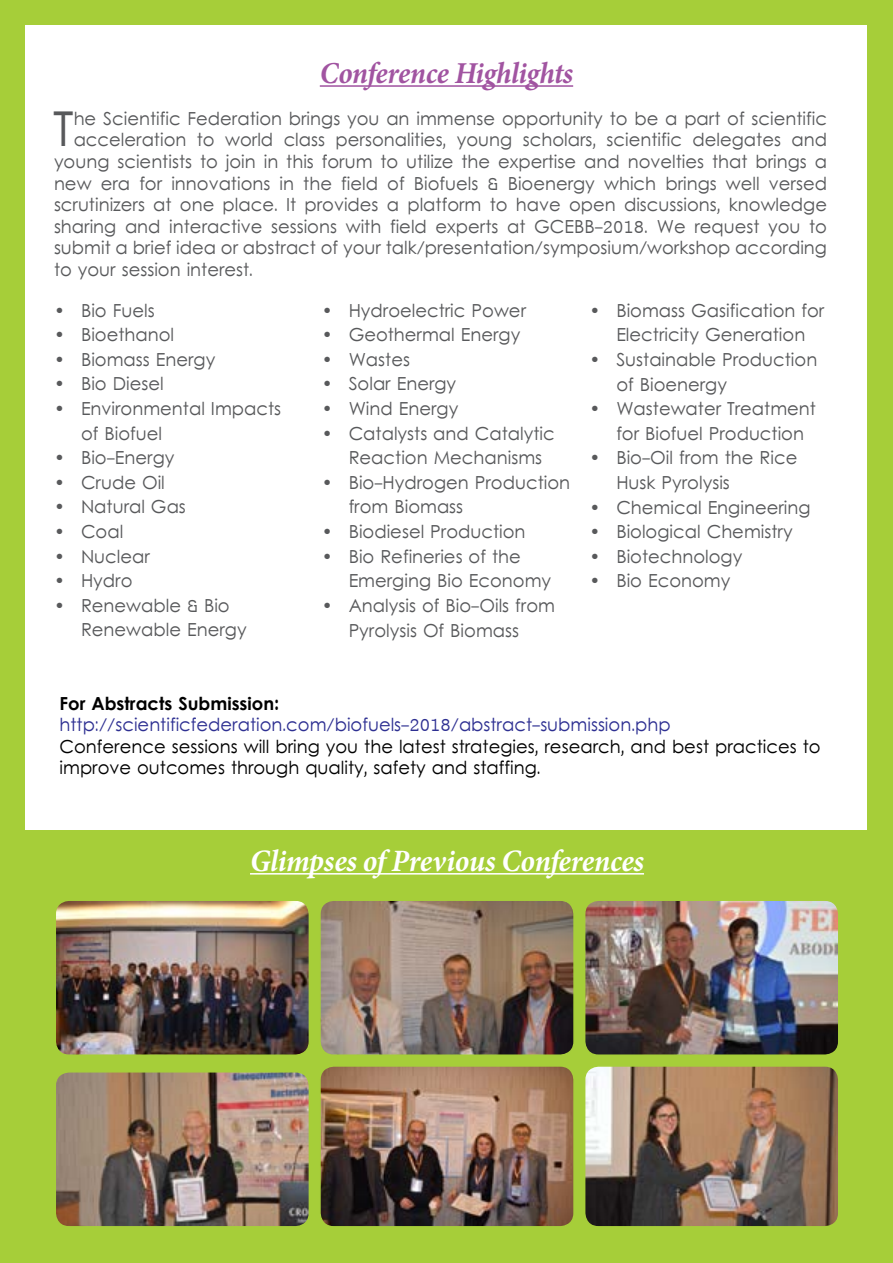
<style>
.page{position:relative;width:893px;height:1263px;background:#a6ce39}
.page>*{position:absolute;margin:0;border:0;box-sizing:border-box;transform-origin:0 0}
.t1{font:48px "Levenim";color:#58595b}
.t2{font:italic 700 31.05px "Minion Pro";letter-spacing:-.01em;color:#fff;scale:.95 1}
.t3{font:italic 700 30.45px "Minion Pro";letter-spacing:-.015em;color:#a154a1;scale:.95 1}
.t4{font:18px/24.6px "Levenim";color:#58595b}
.t5{font:18px/21.6px "Levenim";color:#000}
.t6{font:18px "Levenim";color:#2e3092}
.t7{font:700 18px "Levenim";color:#000}
</style>
<div class="page">
<div style="left:26px;top:26px;width:841px;height:1211px;background:#fff"></div>
<hr style="left:320px;top:85px;width:253px;height:2px;background:#a154a1">
<div style="left:26px;top:830px;width:867px;height:420px;background:#a6ce39"></div>
<hr style="left:250px;top:873px;width:394px;height:1px;background:#fff">
<img style="left:58px;top:902px;width:249px;height:151px">
<div style="left:55px;top:899px;width:255px;height:157px;border:2px solid #a6ce39;border-radius:14px"></div>
<img style="left:58px;top:1074px;width:249px;height:150px">
<div style="left:55px;top:1071px;width:255px;height:156px;border:2px solid #a6ce39;border-radius:14px"></div>
<img style="left:322px;top:902px;width:250px;height:151px">
<div style="left:319px;top:899px;width:256px;height:157px;border:2px solid #a6ce39;border-radius:14px"></div>
<img style="left:322px;top:1068px;width:250px;height:156px">
<div style="left:319px;top:1065px;width:256px;height:162px;border:2px solid #a6ce39;border-radius:14px"></div>
<img style="left:587px;top:902px;width:249px;height:151px">
<div style="left:584px;top:899px;width:255px;height:157px;border:2px solid #a6ce39;border-radius:14px"></div>
<img style="left:587px;top:1068px;width:249px;height:156px">
<div style="left:584px;top:1065px;width:255px;height:162px;border:2px solid #a6ce39;border-radius:14px"></div>
<h3 class="t3" style="left:320px;top:52px;width:268px">Conference Highlights</h3>
<h1 class="t1" style="left:53px;top:101px;width:22px">T</h1>
<p class="t4" style="left:74px;top:109px;width:755px;line-height:21.6px;text-align:right">he Scientific Federation brings you an immense opportunity to be a part of scientific and</p>
<p class="t4" style="left:74px;top:129px;width:114px">acceleration</p>
<p class="t4" style="left:54px;top:151px;width:774px">young scientists to join in this forum to utilize the expertise and novelties that brings a</p>
<p class="t4" style="left:769px;top:172px;width:60px">versed</p>
<p class="t4" style="left:336px;top:129px;width:112px">personalities,</p>
<p class="t4" style="left:607px;top:129px;width:77px">scientific</p>
<p class="t4" style="left:225px;top:129px;width:50px">world</p>
<p class="t4" style="left:284px;top:129px;width:43px">class</p>
<p class="t4" style="left:523px;top:129px;width:75px">scholars,</p>
<p class="t4" style="left:692px;top:129px;width:90px">delegates</p>
<p class="t4" style="left:197px;top:129px;width:19px">to</p>
<p class="t4" style="left:457px;top:129px;width:57px">young</p>
<p class="t4" style="left:139px;top:172px;width:24px">for</p>
<p class="t4" style="left:171px;top:172px;width:101px">innovations</p>
<p class="t4" style="left:280px;top:172px;width:16px">in</p>
<p class="t4" style="left:341px;top:172px;width:38px">field</p>
<p class="t4" style="left:387px;top:172px;width:19px">of</p>
<p class="t4" style="left:414px;top:172px;width:66px">Biofuels</p>
<p class="t4" style="left:508px;top:172px;width:89px">Bioenergy</p>
<p class="t4" style="left:604px;top:172px;width:54px">which</p>
<p class="t4" style="left:665px;top:172px;width:53px">brings</p>
<p class="t4" style="left:303px;top:172px;width:30px">the</p>
<p class="t4" style="left:726px;top:172px;width:35px">well</p>
<p class="t4" style="left:488px;top:172px;width:12px">&amp;</p>
<p class="t4" style="left:54px;top:172px;width:39px">new</p>
<p class="t4" style="left:101px;top:172px;width:31px">era</p>
<p class="t4" style="left:54px;top:194px;width:93px">scrutinizers</p>
<p class="t4" style="left:153px;top:194px;width:20px">at</p>
<p class="t4" style="left:180px;top:194px;width:36px">one</p>
<p class="t4" style="left:223px;top:194px;width:57px">place.</p>
<p class="t4" style="left:286px;top:194px;width:12px">It</p>
<p class="t4" style="left:305px;top:194px;width:76px">provides</p>
<p class="t4" style="left:387px;top:194px;width:14px">a</p>
<p class="t4" style="left:407px;top:194px;width:76px">platform</p>
<p class="t4" style="left:490px;top:194px;width:19px">to</p>
<p class="t4" style="left:516px;top:194px;width:46px">have</p>
<p class="t4" style="left:569px;top:194px;width:48px">open</p>
<p class="t4" style="left:624px;top:194px;width:98px">discussions,</p>
<p class="t4" style="left:729px;top:194px;width:100px">knowledge</p>
<p class="t4" style="left:54px;top:217px;width:775px;line-height:21.6px">sharing<br>submit a brief idea or abstract of your talk/presentation/symposium/workshop according to your session interest.</p>
<p class="t4" style="left:169px;top:215px;width:95px">interactive</p>
<p class="t4" style="left:271px;top:215px;width:68px">sessions</p>
<p class="t4" style="left:346px;top:215px;width:37px">with</p>
<p class="t4" style="left:390px;top:215px;width:38px">field</p>
<p class="t4" style="left:125px;top:215px;width:37px">and</p>
<p class="t4" style="left:534px;top:215px;width:115px">GCEBB-2018.</p>
<p class="t4" style="left:436px;top:215px;width:64px">experts</p>
<p class="t4" style="left:507px;top:215px;width:20px">at</p>
<p class="t4" style="left:694px;top:215px;width:67px">request</p>
<p class="t4" style="left:809px;top:215px;width:19px">to</p>
<p class="t4" style="left:657px;top:215px;width:30px">We</p>
<p class="t4" style="left:768px;top:215px;width:34px">you</p>
<p class="t4" style="left:54px;top:299px;width:12px">•</p>
<p class="t4" style="left:81px;top:299px;width:75px">Bio Fuels</p>
<p class="t4" style="left:322px;top:299px;width:12px">•</p>
<p class="t4" style="left:349px;top:299px;width:179px">Hydroelectric Power</p>
<p class="t4" style="left:589px;top:299px;width:12px">•</p>
<p class="t4" style="left:616px;top:299px;width:209px">Biomass Gasification for</p>
<p class="t4" style="left:54px;top:324px;width:12px">•</p>
<p class="t4" style="left:54px;top:348px;width:12px">•</p>
<p class="t4" style="left:81px;top:324px;width:95px">Bioethanol</p>
<p class="t4" style="left:81px;top:348px;width:136px">Biomass Energy</p>
<p class="t4" style="left:322px;top:324px;width:12px">•</p>
<p class="t4" style="left:322px;top:348px;width:12px">•</p>
<p class="t4" style="left:349px;top:324px;width:173px">Geothermal Energy</p>
<p class="t4" style="left:349px;top:348px;width:63px">Wastes</p>
<p class="t4" style="left:589px;top:348px;width:12px">•</p>
<p class="t4" style="left:616px;top:324px;width:202px">Electricity Generation<br>Sustainable Production</p>
<p class="t4" style="left:54px;top:373px;width:12px">•</p>
<p class="t4" style="left:54px;top:397px;width:12px">•</p>
<p class="t4" style="left:81px;top:373px;width:84px">Bio Diesel</p>
<p class="t4" style="left:81px;top:397px;width:202px">Environmental Impacts</p>
<p class="t4" style="left:322px;top:373px;width:12px">•</p>
<p class="t4" style="left:322px;top:398px;width:12px">•</p>
<p class="t4" style="left:349px;top:373px;width:109px">Solar Energy</p>
<p class="t4" style="left:349px;top:398px;width:111px">Wind Energy</p>
<p class="t4" style="left:589px;top:398px;width:12px">•</p>
<p class="t4" style="left:616px;top:373px;width:201px">of Bioenergy<br>Wastewater Treatment</p>
<p class="t4" style="left:54px;top:447px;width:12px">•</p>
<p class="t4" style="left:81px;top:422px;width:95px">of Biofuel<br>Bio-Energy</p>
<p class="t4" style="left:54px;top:471px;width:12px">•</p>
<p class="t4" style="left:81px;top:471px;width:85px">Crude Oil</p>
<p class="t4" style="left:54px;top:496px;width:12px">•</p>
<p class="t4" style="left:81px;top:496px;width:106px">Natural Gas</p>
<p class="t4" style="left:54px;top:521px;width:12px">•</p>
<p class="t4" style="left:81px;top:521px;width:44px">Coal</p>
<p class="t4" style="left:322px;top:422px;width:12px">•</p>
<p class="t4" style="left:322px;top:471px;width:12px">•</p>
<p class="t4" style="left:322px;top:521px;width:12px">•</p>
<p class="t4" style="left:349px;top:422px;width:208px">Catalysts and Catalytic</p>
<p class="t4" style="left:349px;top:447px;width:223px">Reaction Mechanisms<br>Bio-Hydrogen Production</p>
<p class="t4" style="left:349px;top:496px;width:178px">from Biomass<br>Biodiesel Production</p>
<p class="t4" style="left:589px;top:447px;width:12px">•</p>
<p class="t4" style="left:589px;top:496px;width:12px">•</p>
<p class="t4" style="left:589px;top:521px;width:12px">•</p>
<p class="t4" style="left:616px;top:422px;width:189px">for Biofuel Production<br>Bio-Oil from the Rice</p>
<p class="t4" style="left:616px;top:471px;width:196px">Husk Pyrolysis<br>Chemical Engineering</p>
<p class="t4" style="left:616px;top:521px;width:178px">Biological Chemistry</p>
<p class="t4" style="left:54px;top:545px;width:12px">•</p>
<p class="t4" style="left:81px;top:545px;width:70px">Nuclear</p>
<p class="t4" style="left:322px;top:545px;width:12px">•</p>
<p class="t4" style="left:349px;top:545px;width:174px">Bio Refineries of the</p>
<p class="t4" style="left:589px;top:545px;width:12px">•</p>
<p class="t4" style="left:616px;top:545px;width:128px">Biotechnology</p>
<p class="t4" style="left:54px;top:570px;width:12px">•</p>
<p class="t4" style="left:54px;top:594px;width:12px">•</p>
<p class="t4" style="left:81px;top:570px;width:53px">Hydro</p>
<p class="t4" style="left:81px;top:594px;width:150px">Renewable &amp; Bio</p>
<p class="t4" style="left:322px;top:594px;width:12px">•</p>
<p class="t4" style="left:349px;top:570px;width:208px">Emerging Bio Economy<br>Analysis of Bio-Oils from</p>
<p class="t4" style="left:589px;top:570px;width:12px">•</p>
<p class="t4" style="left:616px;top:570px;width:116px">Bio Economy</p>
<p class="t4" style="left:81px;top:619px;width:167px">Renewable Energy</p>
<p class="t4" style="left:349px;top:619px;width:172px">Pyrolysis Of Biomass</p>
<p class="t7" style="left:60px;top:693px;width:221px">For Abstracts Submission:</p>
<p class="t6" style="left:60px;top:714px;width:613px">http://scientificfederation.com/biofuels-2018/abstract-submission.php</p>
<p class="t5" style="left:60px;top:737px;width:763px">Conference sessions will bring you the latest strategies, research, and best practices to improve outcomes through quality, safety and staffing.</p>
<h2 class="t2" style="left:250px;top:839px;width:416px">Glimpses ofPrevious Conferences</h2>
</div>
